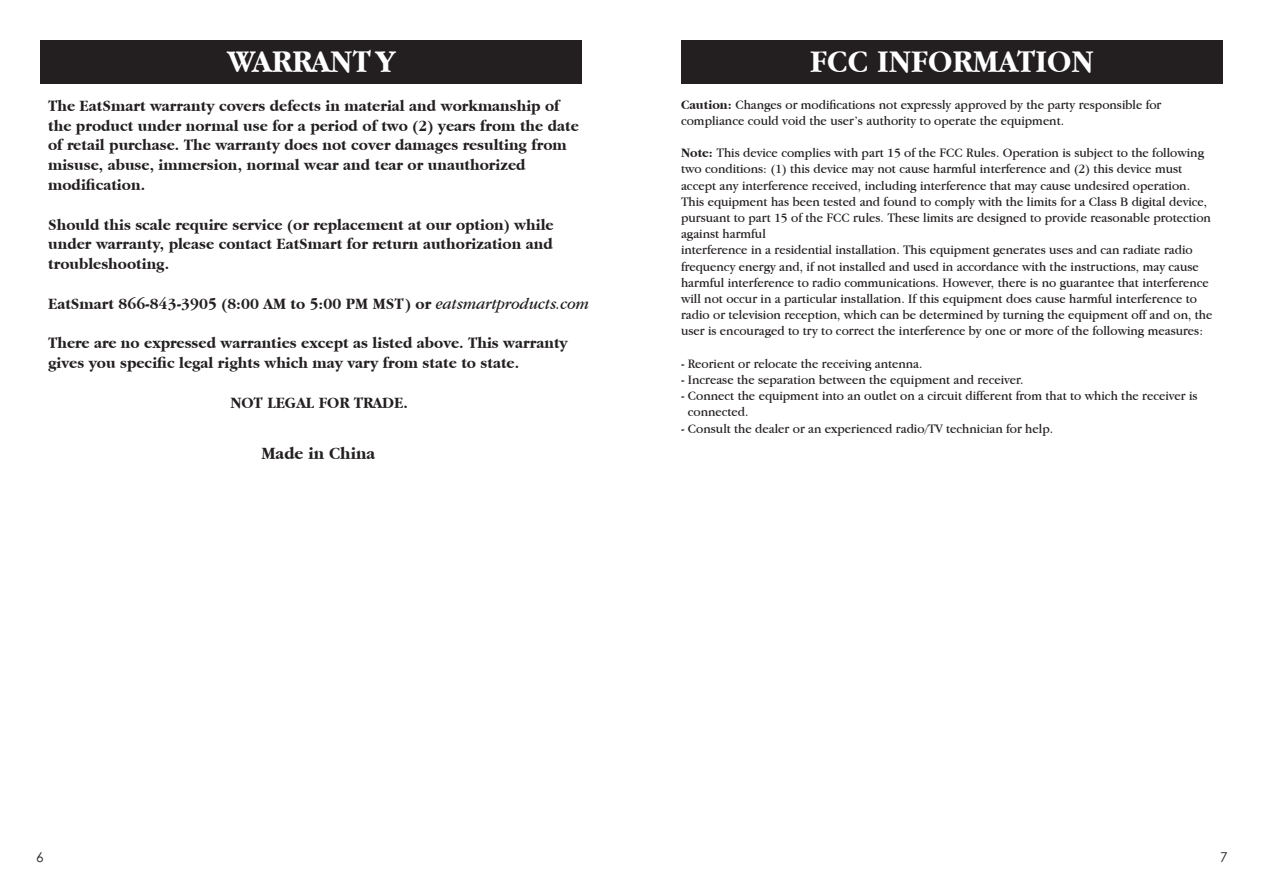
<style>
.page{position:relative;width:1263px;height:893px;background:#fff}
.page>*{position:absolute;margin:0;border:0;box-sizing:border-box;transform-origin:0 0}
.t1{font:700 33px "Apple Garamond";color:#fff;scale:1.15 1}
.t2{font:700 18px "Apple Garamond";color:#231f20;scale:1.15 1}
.t3{font:700 16.5px/19.8px "Apple Garamond";color:#231f20;scale:1.15 1}
.t4{font:13.5px/16.2px "Apple Garamond";color:#231f20;scale:1.15 1}
.t5{font:13.5px "Century Gothic";color:#231f20}
.s1{font-weight:400;font-style:italic}
.s2{font-weight:700}
</style>
<div class="page">
<div style="left:681px;top:40px;width:542px;height:44px;background:#231f20"></div>
<div style="left:40px;top:40px;width:542px;height:44px;background:#231f20"></div>
<p class="t1" style="left:228px;top:43px;width:147px">WARRANTY</p>
<p class="t3" style="left:48px;top:96px;width:463px">The EatSmart warranty covers defects in material and workmanship of the product under normal use for a period of two (2) years from the date of retail purchase. The warranty does not cover damages resulting from misuse, abuse, immersion, normal wear and tear or unauthorized</p>
<p class="t3" style="left:48px;top:175px;width:86px">modification.</p>
<p class="t3" style="left:48px;top:214px;width:441px;text-align:justify">Should this scale require service (or replacement at our option) while under warranty, please contact EatSmart for return authorization and troubleshooting.</p>
<p class="t3" style="left:48px;top:294px;width:472px">EatSmart 866-843-3905 (8:00 AM to 5:00 PM MST) or <span class="s1">eatsmartproducts.com</span></p>
<p class="t3" style="left:48px;top:333px;width:453px">There are no expressed warranties except as listed above. This warranty gives you specific legal rights which may vary from state to state.</p>
<p class="t3" style="left:230px;top:393px;width:156px">NOT LEGAL FOR TRADE.</p>
<p class="t2" style="left:261px;top:443px;width:101px">Made in China</p>
<p class="t1" style="left:810px;top:43px;width:248px">FCC INFORMATION</p>
<p class="t4" style="left:681px;top:96px;width:419px"><span class="s2">Caution:</span> Changes or modifications not expressly approved by the party responsible for compliance could void the user s’ authority to operate the equipment.</p>
<p class="t4" style="left:681px;top:145px;width:462px"><span class="s2">Note:</span> This device complies with part 15 of the FCC Rules. Operation is subject to the following two conditions (: 1) this device may not cause harmful interference and (2) this device must accept any interference received, including interference that may cause undesired operation.<br>This equipment has been tested and found to comply with the limits for a Class B digital device, pursuant to part 15 of the FCC rules. These limits are designed to provide reasonable protection against harmful</p>
<p class="t4" style="left:681px;top:242px;width:464px">interference in a residential installation. This equipment generates uses and can radiate radio frequency energy and if, not installed and used in accordance with the instructions, may cause harmful interference to radio communications. However, there is no guarantee that interference will not occur in a particular installation If. this equipment does cause harmful interference to radio or television reception, which can be determined by turning the equipment off and on, the user is encouraged to try to correct the interference by one or more of the following measures:</p>
<p class="t4" style="left:681px;top:355px;width:212px">- Reorient or relocate the receiving antenna.</p>
<p class="t4" style="left:681px;top:371px;width:299px">- Increase the separation between the equipment and receiver.</p>
<p class="t4" style="left:688px;top:388px;width:445px;text-indent:-7px">- Connect the equipment into an outlet on a circuit different from that to which the receiver is connected.</p>
<p class="t4" style="left:681px;top:420px;width:325px">- Consult the dealer or an experienced radio/TV technician for help.</p>
<p class="t5" style="left:36px;top:847px;width:9px">6</p>
<p class="t5" style="left:1220px;top:848px;width:9px">7</p>
</div>
